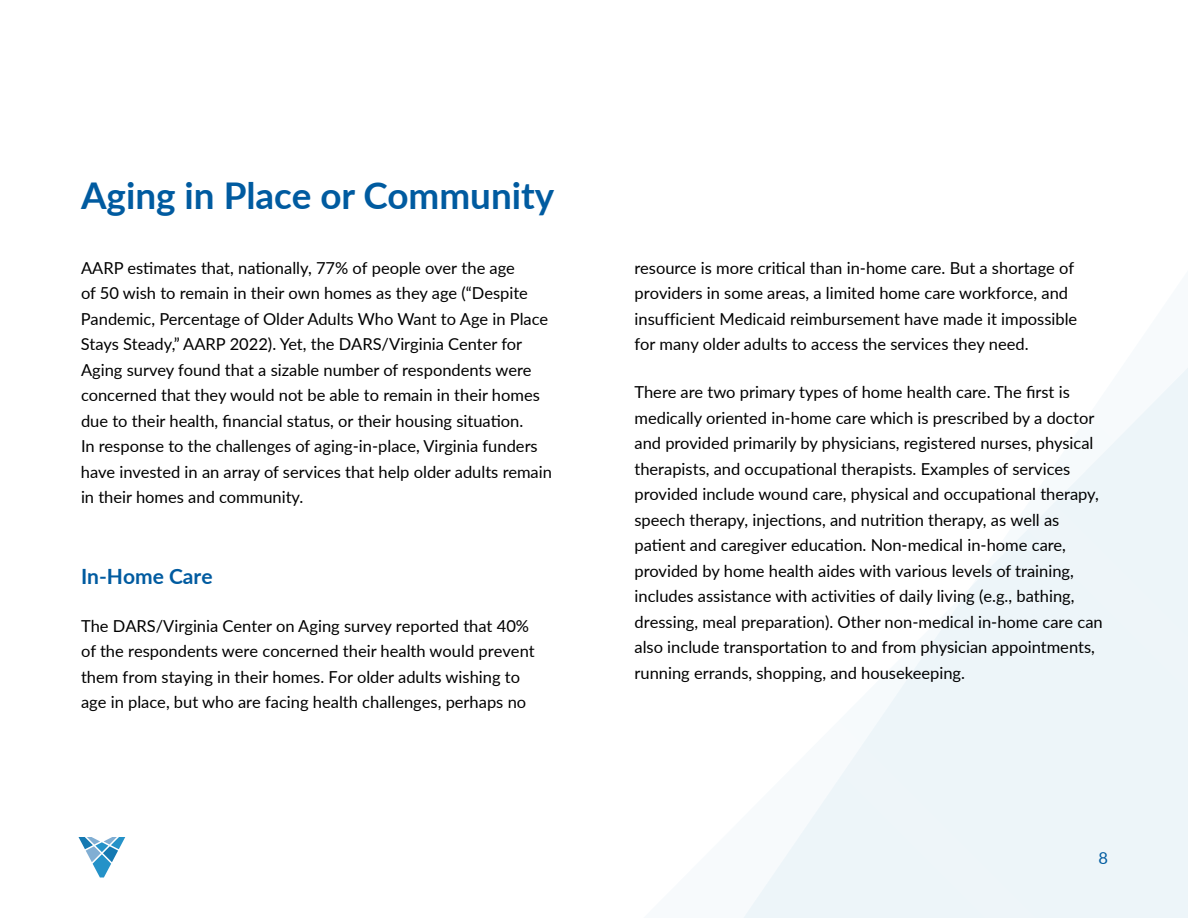
<style>
.page{position:relative;width:1188px;height:918px;background:#fff}
.page>*{position:absolute;margin:0;border:0;box-sizing:border-box;transform-origin:0 0}
.t1{font:700 36.9px "Lato";color:#005ba0}
.t2{font:700 21px "Lato";color:#005ba0}
.t3{font:16.5px/25.5px "Lato";color:#000}
.t4{font:16.5px "Lato";color:#005ba0}
</style>
<div class="page">
<svg style="left:743px;top:368px;width:445px;height:550px"></svg>
<svg style="left:79px;top:837px;width:46px;height:40px"></svg>
<p class="t1" style="left:81px;top:169px;width:475px">Aging in Place or Community</p>
<p class="t3" style="left:81px;top:254px;width:473px">AARP estimates that, nationally, 77% of people over the age<br>of 50 wish to remain in their own homes as they age (“Despite Pandemic, Percentage of Older Adults Who Want to Age in Place Stays Steady,” AARP 2022). Yet, the DARS/Virginia Center for Aging survey found that a sizable number of respondents were concerned that they would not be able to remain in their homes due to their health, financial status, or their housing situation.<br>In response to the challenges of aging-in-place, Virginia funders have invested in an array of services that help older adults remain in their homes and community.</p>
<p class="t2" style="left:81px;top:561px;width:133px">In-Home Care</p>
<p class="t3" style="left:81px;top:612px;width:455px">The DARS/Virginia Center on Aging survey reported that 40% of the respondents were concerned their health would prevent them from staying in their homes. For older adults wishing to age in place, but who are facing health challenges, perhaps no</p>
<p class="t3" style="left:634px;top:254px;width:444px">resource is more critical than in-home care. But a shortage of providers in some areas, a limited home care workforce, and insufficient Medicaid reimbursement have made it impossible for many older adults to access the services they need.</p>
<p class="t3" style="left:634px;top:379px;width:470px">There are two primary types of home health care. The first is medically oriented in-home care which is prescribed by a doctor and provided primarily by physicians, registered nurses, physical therapists, and occupational therapists. Examples of services provided include wound care, physical and occupational therapy, speech therapy, injections, and nutrition therapy, as well as patient and caregiver education. Non-medical in-home care, provided by home health aides with various levels of training, includes assistance with activities of daily living (e.g., bathing, dressing, meal preparation). Other non-medical in-home care can also include transportation to and from physician appointments, running errands, shopping, and housekeeping.</p>
<p class="t4" style="left:1099px;top:846px;width:11px">8</p>
</div>
